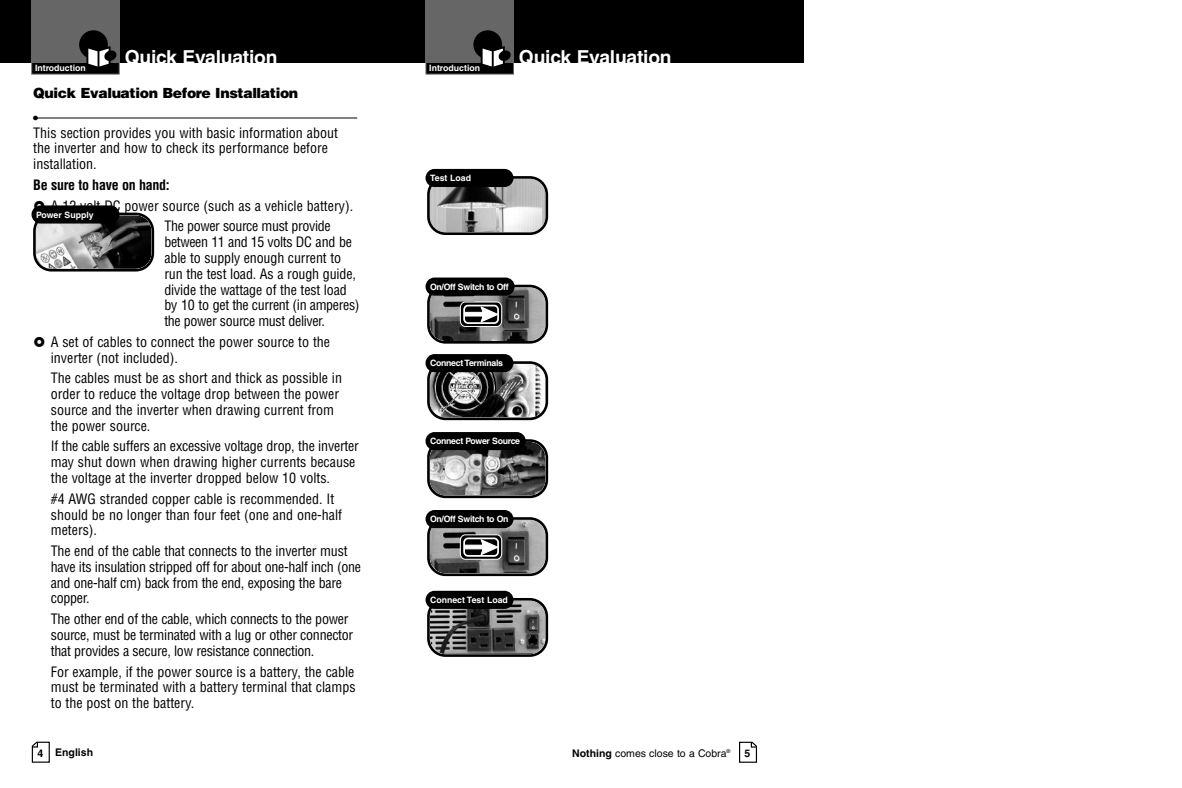
<style>
.page{position:relative;width:1182px;height:788px;background:#fff}
.page>*{position:absolute;margin:0;border:0;box-sizing:border-box;transform-origin:0 0}
.t1{font:700 19.25px "Helvetica";letter-spacing:-.01em;color:#fff}
.t2{font:condensed 14px/15.8px "Helvetica";color:#000}
.t3{font:condensed 14px/15.8px "Helvetica";letter-spacing:-.02em;color:#000}
.t4{font:900 14px "Helvetica";letter-spacing:-.025em;color:#000}
.t5{font:700 condensed 14px "Helvetica";letter-spacing:-.02em;color:#000}
.t6{font:700 14px "Helvetica";color:#000}
.t7{font:10.5px "Helvetica";color:#000}
.t8{font:700 10.5px "Helvetica";color:#000}
.t9{font:700 8.75px "Helvetica";letter-spacing:-.035em;color:#fff}
.t10{font:700 8.75px "Helvetica";color:#fff}
.t11{font:5.25px "Helvetica";color:#000}
.s1{font-weight:700}
</style>
<div class="page">
<svg style="left:739px;top:741px;width:18px;height:21px"></svg>
<svg style="left:32px;top:741px;width:18px;height:21px"></svg>
<div style="left:0;top:0;width:394px;height:63px;background:#000"></div>
<div style="left:32px;top:62px;width:87px;height:12px;background:#000"></div>
<div style="left:31px;top:61px;width:89px;height:14px;border:1px solid #666"></div>
<div style="left:31px;top:0;width:89px;height:63px;background:#666"></div>
<div style="left:80px;top:31px;width:27px;height:27px;background:#000;border-radius:50%"></div>
<div style="left:79px;top:30px;width:29px;height:29px;border:2px solid #000;border-radius:50%"></div>
<svg style="left:86px;top:46px;width:31px;height:21px"></svg>
<div style="left:394px;top:0;width:409px;height:63px;background:#000"></div>
<div style="left:426px;top:62px;width:87px;height:12px;background:#000"></div>
<div style="left:425px;top:61px;width:89px;height:14px;border:1px solid #666"></div>
<div style="left:425px;top:0;width:89px;height:63px;background:#666"></div>
<div style="left:474px;top:31px;width:27px;height:27px;background:#000;border-radius:50%"></div>
<div style="left:473px;top:30px;width:29px;height:29px;border:2px solid #000;border-radius:50%"></div>
<svg style="left:480px;top:46px;width:31px;height:22px"></svg>
<hr style="left:33px;top:117px;width:324px;height:1px;background:#000">
<svg style="left:427px;top:176px;width:121px;height:59px;background:#9e9e9e"></svg>
<div style="left:425px;top:169px;width:88px;height:18px;background:#000;border-radius:9px"></div>
<div style="left:425px;top:277px;width:89px;height:18px;background:#000;border-radius:9px"></div>
<svg style="left:427px;top:361px;width:121px;height:59px;background:#727272"></svg>
<div style="left:425px;top:354px;width:88px;height:18px;background:#000;border-radius:9px"></div>
<svg style="left:427px;top:439px;width:121px;height:59px;background:#767676"></svg>
<div style="left:425px;top:432px;width:100px;height:18px;background:#000;border-radius:9px"></div>
<div style="left:425px;top:510px;width:88px;height:18px;background:#000;border-radius:9px"></div>
<svg style="left:427px;top:598px;width:121px;height:58px;background:#606060"></svg>
<div style="left:425px;top:590px;width:88px;height:19px;background:#000;border-radius:9px"></div>
<svg style="left:427px;top:285px;width:121px;height:58px"></svg>
<svg style="left:427px;top:517px;width:121px;height:59px"></svg>
<svg style="left:33px;top:205px;width:121px;height:66px;background:#636363"></svg>
<p class="t10" style="left:35px;top:65px;width:52px">Introduction</p>
<h1 class="t1" style="left:125px;top:50px;width:154px">Quick Evaluation</h1>
<p class="t4" style="left:33px;top:88px;width:266px">Quick Evaluation Before Installation</p>
<p class="t6" style="left:33px;top:112px;width:6px">•</p>
<p class="t2" style="left:33px;top:126px;width:306px">This section provides you with basic information about the inverter and how to check its performance before installation.</p>
<p class="t5" style="left:33px;top:179px;width:138px">Be sure to have on hand:</p>
<p class="t2" style="left:164px;top:196px;width:190px;line-height:20.8px;text-indent:-114px">A 12 volt DC power source (such as a vehicle battery).<br>The power source must provide</p>
<p class="t2" style="left:164px;top:235px;width:197px">between 11 and 15 volts DC and be able to supply enough current to run the test load. As a rough guide, divide the wattage of the test load by 10 to get the current (in amperes) the power source must deliver.</p>
<p class="t2" style="left:51px;top:335px;width:281px">A set of cables to connect the power source to the inverter (not included).</p>
<p class="t2" style="left:51px;top:371px;width:293px">The cables must be as short and thick as possible in order to reduce the voltage drop between the power source and the inverter when drawing current from the power source.</p>
<p class="t2" style="left:51px;top:439px;width:309px">If the cable suffers an excessive voltage drop, the inverter may shut down when drawing higher currents because the voltage at the inverter dropped below 10 volts.</p>
<p class="t2" style="left:51px;top:492px;width:293px">#4 AWG stranded copper cable is recommended. It should be no longer than four feet (one and one-half meters).</p>
<p class="t3" style="left:51px;top:544px;width:312px">The end of the cable that connects to the inverter must have its insulation stripped off for about one-half inch (one and one-half cm) back from the end, exposing the bare copper.</p>
<p class="t3" style="left:51px;top:612px;width:304px">The other end of the cable, which connects to the power source, must be terminated with a lug or other connector that provides a secure, low resistance connection.</p>
<p class="t2" style="left:51px;top:664px;width:306px;text-align:justify">For example, if the power source is a battery, the cable must be terminated with a battery terminal that clamps to the post on the battery.</p>
<p class="t10" style="left:36px;top:211px;width:59px">Power Supply</p>
<p class="t8" style="left:37px;top:748px;width:57px">4 English</p>
<p class="t10" style="left:429px;top:65px;width:52px">Introduction</p>
<h1 class="t1" style="left:519px;top:50px;width:154px">Quick Evaluation</h1>
<p class="t10" style="left:430px;top:175px;width:43px">Test Load</p>
<p class="t9" style="left:430px;top:283px;width:80px">On/Off Switch to Off</p>
<p class="t9" style="left:430px;top:360px;width:74px">Connect Terminals</p>
<p class="t9" style="left:430px;top:438px;width:92px">Connect Power Source</p>
<p class="t9" style="left:430px;top:516px;width:80px">On/Off Switch to On</p>
<p class="t10" style="left:430px;top:596px;width:79px">Connect Test Load</p>
<p class="t7" style="left:572px;top:749px;width:156px"><span class="s1">Nothing</span> comes close to a Cobra</p>
<p class="t8" style="left:744px;top:749px;width:7px">5</p>
<p class="t11" style="left:726px;top:749px;width:5px">®</p>
</div>
